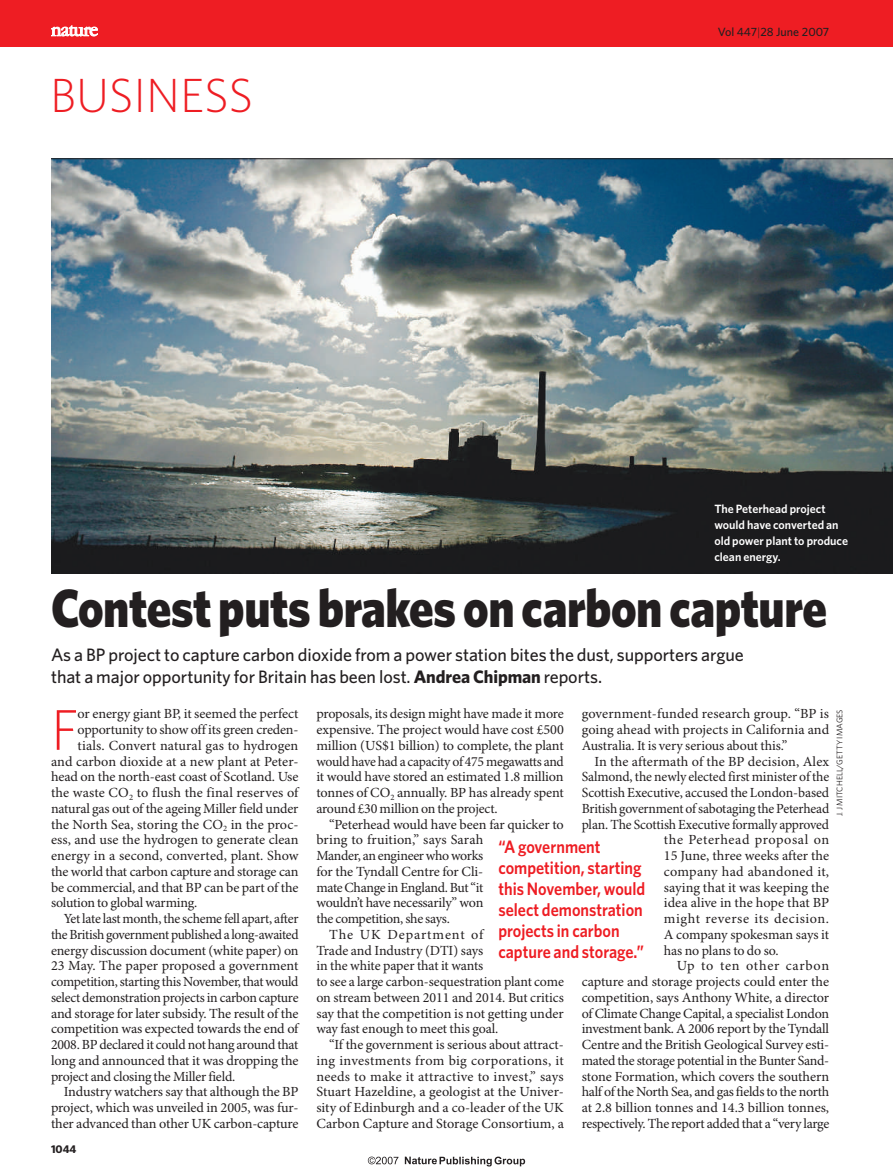
<style>
.page{position:relative;width:893px;height:1174px;background:#fff}
.page>*{position:absolute;margin:0;border:0;box-sizing:border-box;transform-origin:0 0}
.t1{font:300 57.45px "Whitney";color:#ee1d23}
.t2{font:900 54px "Whitney";letter-spacing:-.01em;color:#231f20;scale:.9 1}
.t3{font:300 48px "Whitney";color:#ee1d23}
.t4{font:500 18px/21.8px "Whitney";letter-spacing:-.005em;color:#231f20}
.t5{font:600 18px/21px "Whitney";color:#ee1d23;scale:.9 1}
.t6{font:13.95px/15.8px "Minion Pro";letter-spacing:-.01em;color:#231f20;text-align:justify}
.t7{font:13.95px "Minion Pro";letter-spacing:.01em;color:#231f20}
.t8{font:13.95px "Minion Pro";letter-spacing:.015em;color:#231f20}
.t9{font:13.95px "Minion Pro";letter-spacing:.025em;color:#231f20}
.t10{font:13.95px "Minion Pro";letter-spacing:.04em;color:#231f20}
.t11{font:13.95px "Minion Pro";letter-spacing:.035em;color:#231f20}
.t12{font:13.95px "Minion Pro";letter-spacing:.045em;color:#231f20}
.t13{font:13.95px "Minion Pro";letter-spacing:.06em;color:#231f20}
.t14{font:600 12px/15.8px "Whitney";color:#fff}
.t15{font:500 12px "Whitney";color:#231f20}
.t16{font:700 11.25px "Whitney";color:#231f20}
.t17{font:8.25px "Whitney";color:#231f20}
.s1{font-weight:300}
.s2{font-weight:700}
</style>
<div class="page">
<img style="left:51px;top:159px;width:842px;height:414px">
<div style="left:0;top:0;width:893px;height:47px;background:#ee1d23"></div>
<svg style="left:51px;top:26px;width:47px;height:10px"></svg>
<hr style="left:51px;top:158px;width:842px;height:1px;background:#231f20">
<svg style="left:405px;top:1156px;width:120px;height:10px"></svg>
<svg style="left:368px;top:1156px;width:30px;height:8px"></svg>
<h3 class="t3" style="left:50px;top:78px;width:204px">BUSINESS</h3>
<p class="t15" style="left:718px;top:27px;width:113px">Vol 447<span class="s1">|</span>28 June 2007</p>
<p class="t14" style="left:714px;top:502px;width:135px">The Peterhead project would have converted an old power plant to produce clean energy.</p>
<h2 class="t2" style="left:51px;top:588px;width:864px">Contest puts brakes on carbon capture</h2>
<p class="t4" style="left:51px;top:645px;width:694px">As a BP project to capture carbon dioxide from a power station bites the dust, supporters argue that a major opportunity for Britain has been lost. <span class="s2">Andrea Chipman</span> reports.</p>
<h1 class="t1" style="left:51px;top:709px;width:29px">F</h1>
<p class="t6" style="left:78px;top:707px;width:222px">or energy giant BP, it seemed the perfect</p>
<p class="t6" style="left:78px;top:723px;width:222px">opportunity to show off its green creden-</p>
<p class="t7" style="left:78px;top:740px;width:222px">tials. Convert natural gas to hydrogen</p>
<p class="t6" style="left:51px;top:754px;width:249px">and carbon dioxide at a new plant at Peter-</p>
<p class="t6" style="left:51px;top:770px;width:249px">head on the north-east coast of Scotland. Use</p>
<p class="t7" style="left:51px;top:787px;width:249px">the waste CO<sub>2</sub> to flush the final reserves of</p>
<p class="t6" style="left:51px;top:801px;width:249px">natural gas out of the ageing Miller field under</p>
<p class="t6" style="left:51px;top:817px;width:249px">the North Sea, storing the CO<sub>2</sub> in the proc-</p>
<p class="t6" style="left:51px;top:833px;width:249px">ess, and use the hydrogen to generate clean</p>
<p class="t6" style="left:51px;top:849px;width:249px">energy in a second, converted, plant. Show</p>
<p class="t6" style="left:51px;top:864px;width:249px">the world that carbon capture and storage can</p>
<p class="t6" style="left:51px;top:880px;width:249px">be commercial, and that BP can be part of the</p>
<p class="t6" style="left:51px;top:896px;width:148px">solution to global warming.</p>
<p class="t6" style="left:64px;top:912px;width:236px">Yet late last month, the scheme fell apart, after</p>
<p class="t6" style="left:51px;top:927px;width:249px">the British government published a long-awaited</p>
<p class="t6" style="left:51px;top:943px;width:249px">energy discussion document (white paper) on</p>
<p class="t6" style="left:51px;top:959px;width:249px">23 May. The paper proposed a government</p>
<p class="t6" style="left:51px;top:975px;width:249px">competition, starting this November, that would</p>
<p class="t6" style="left:51px;top:990px;width:249px">select demonstration projects in carbon capture</p>
<p class="t6" style="left:51px;top:1006px;width:249px">and storage for later subsidy. The result of the</p>
<p class="t6" style="left:51px;top:1022px;width:249px">competition was expected towards the end of</p>
<p class="t6" style="left:51px;top:1038px;width:249px">2008. BP declared it could not hang around that</p>
<p class="t6" style="left:51px;top:1053px;width:249px">long and announced that it was dropping the</p>
<p class="t6" style="left:51px;top:1069px;width:186px">project and closing the Miller field.</p>
<p class="t6" style="left:64px;top:1085px;width:236px">Industry watchers say that although the BP</p>
<p class="t6" style="left:51px;top:1101px;width:249px">project, which was unveiled in 2005, was fur-</p>
<p class="t6" style="left:51px;top:1116px;width:249px">ther advanced than other UK carbon-capture</p>
<p class="t16" style="left:51px;top:1144px;width:27px">1044</p>
<p class="t6" style="left:582px;top:707px;width:249px">government-funded research group. “BP is going ahead with projects in California and Australia. It is very serious about this.”</p>
<p class="t7" style="left:594px;top:755px;width:236px">In the aftermath of the BP decision, Alex</p>
<p class="t6" style="left:582px;top:770px;width:249px">Salmond, the newly elected first minister of the</p>
<p class="t6" style="left:582px;top:786px;width:249px">Scottish Executive, accused the London-based</p>
<p class="t6" style="left:582px;top:801px;width:249px">British government of sabotaging the Peterhead</p>
<p class="t6" style="left:582px;top:817px;width:249px">plan. The Scottish Executive formally approved</p>
<p class="t11" style="left:664px;top:834px;width:167px">the Peterhead proposal on</p>
<p class="t6" style="left:664px;top:849px;width:167px">15 June, three weeks after the</p>
<p class="t8" style="left:664px;top:866px;width:167px">company had abandoned it,</p>
<p class="t6" style="left:664px;top:880px;width:167px">saying that it was keeping the</p>
<p class="t6" style="left:664px;top:896px;width:167px">idea alive in the hope that BP</p>
<p class="t10" style="left:664px;top:913px;width:167px">might reverse its decision.</p>
<p class="t6" style="left:664px;top:927px;width:167px">A company spokesman says it</p>
<p class="t6" style="left:664px;top:943px;width:116px">has no plans to do so.</p>
<p class="t12" style="left:677px;top:960px;width:154px">Up to ten other carbon</p>
<p class="t6" style="left:582px;top:975px;width:249px">capture and storage projects could enter the</p>
<p class="t6" style="left:582px;top:990px;width:249px">competition, says Anthony White, a director</p>
<p class="t6" style="left:582px;top:1006px;width:249px">of Climate Change Capital, a specialist London</p>
<p class="t6" style="left:582px;top:1022px;width:249px">investment bank. A 2006 report by the Tyndall</p>
<p class="t6" style="left:582px;top:1038px;width:249px">Centre and the British Geological Survey esti-</p>
<p class="t6" style="left:582px;top:1053px;width:249px">mated the storage potential in the Bunter Sand-</p>
<p class="t6" style="left:582px;top:1069px;width:249px">stone Formation, which covers the southern</p>
<p class="t6" style="left:582px;top:1085px;width:249px">half of the North Sea, and gas fields to the north</p>
<p class="t6" style="left:582px;top:1101px;width:249px">at 2.8 billion tonnes and 14.3 billion tonnes,</p>
<p class="t6" style="left:582px;top:1116px;width:249px">respectively. The report added that a “very large</p>
<p class="t6" style="left:316px;top:707px;width:249px">proposals, its design might have made it more expensive. The project would have cost £500 million (US$1 billion) to complete, the plant would have had a capacity of 475 megawatts and it would have stored an estimated 1.8 million tonnes of CO<sub>2</sub> annually. BP has already spent around £30 million on the project.</p>
<p class="t6" style="left:329px;top:817px;width:236px">“Peterhead would have been far quicker to</p>
<p class="t7" style="left:316px;top:834px;width:168px">bring to fruition,” says Sarah</p>
<p class="t6" style="left:316px;top:849px;width:169px">Mander, an engineer who works</p>
<p class="t6" style="left:316px;top:864px;width:168px">for the Tyndall Centre for Cli-</p>
<p class="t6" style="left:316px;top:880px;width:168px">mate Change in England. But “it</p>
<p class="t6" style="left:316px;top:896px;width:169px">wouldn’t have necessarily” won</p>
<p class="t6" style="left:316px;top:912px;width:135px">the competition, she says.</p>
<p class="t13" style="left:329px;top:929px;width:156px">The UK Department of</p>
<p class="t6" style="left:316px;top:943px;width:169px">Trade and Industry (DTI) says</p>
<p class="t6" style="left:316px;top:959px;width:168px">in the white paper that it wants</p>
<p class="t6" style="left:316px;top:975px;width:249px">to see a large carbon-sequestration plant come</p>
<p class="t6" style="left:316px;top:990px;width:249px">on stream between 2011 and 2014. But critics</p>
<p class="t6" style="left:316px;top:1006px;width:249px">say that the competition is not getting under</p>
<p class="t6" style="left:316px;top:1022px;width:184px">way fast enough to meet this goal.</p>
<p class="t6" style="left:329px;top:1038px;width:236px">“If the government is serious about attract-</p>
<p class="t9" style="left:316px;top:1055px;width:249px">ing investments from big corporations, it</p>
<p class="t8" style="left:316px;top:1070px;width:249px">needs to make it attractive to invest,” says</p>
<p class="t7" style="left:316px;top:1086px;width:249px">Stuart Hazeldine, a geologist at the Univer-</p>
<p class="t6" style="left:316px;top:1101px;width:249px">sity of Edinburgh and a co-leader of the UK</p>
<p class="t6" style="left:316px;top:1116px;width:249px">Carbon Capture and Storage Consortium, a</p>
<p class="t17" style="left:836px;top:816px;width:109px;rotate:-90deg">J. J MITCHELL/GETTY IMAGES</p>
<p class="t5" style="left:498px;top:837px;width:165px">“A government competition, starting this November, would select demonstration projects in carbon capture and storage.”</p>
</div>
